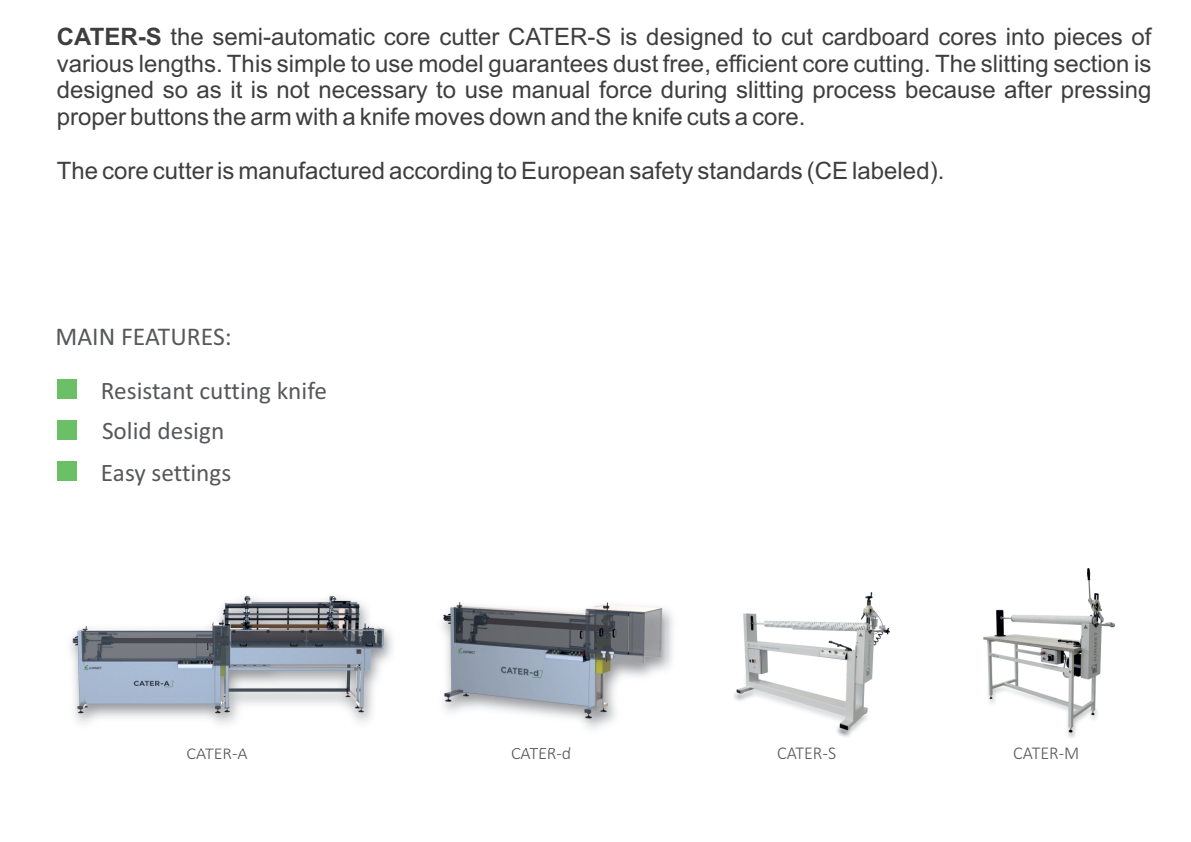
<style>
.page{position:relative;width:1191px;height:842px;background:#fff}
.page>*{position:absolute;margin:0;border:0;box-sizing:border-box;transform-origin:0 0}
.t1{font:25.6px "Calibri";color:#57585a}
.t2{font:25.2px/41.2px "Calibri";color:#57585a}
.t3{font:24px/26.8px "Arial";color:#3e3e3f;text-align:justify}
.t4{font:300 18px "Calibri";color:#57585a}
.s1{font-weight:700}
</style>
<div class="page">
<div style="left:57px;top:379px;width:19px;height:20px;background:#6bc067"></div>
<div style="left:57px;top:420px;width:19px;height:19px;background:#6bc067"></div>
<div style="left:57px;top:462px;width:19px;height:19px;background:#6bc067"></div>
<img style="left:983px;top:569px;width:132px;height:168px">
<img style="left:736px;top:592px;width:153px;height:139px">
<img style="left:70px;top:595px;width:316px;height:128px">
<img style="left:514px;top:611px;width:159px;height:138px">
<img style="left:442px;top:602px;width:225px;height:120px">
<p class="t3" style="left:57px;top:25px;width:1096px"><span class="s1">CATER-S</span> the semi-automatic core cutter CATER-S is designed to cut cardboard cores into pieces of various lengths. This simple to use model guarantees dust free, efficient core cutting. The slitting section is designed so as it is not necessary to use manual force during slitting process because after pressing proper buttons the arm with a knife moves down and the knife cuts a core.</p>
<p class="t3" style="left:57px;top:159px;width:889px">The core cutter is manufactured according to European safety standards (CE labeled).</p>
<p class="t1" style="left:55px;top:326px;width:178px">MAIN FEATURES:</p>
<p class="t2" style="left:101px;top:372px;width:228px">Resistant cutting knife<br>Solid design<br>Easy settings</p>
<p class="t4" style="left:187px;top:746px;width:63px">CATER-A</p>
<p class="t4" style="left:511px;top:746px;width:62px">CATER-d</p>
<p class="t4" style="left:777px;top:746px;width:61px">CATER-S</p>
<p class="t4" style="left:1013px;top:746px;width:68px">CATER-M</p>
</div>
